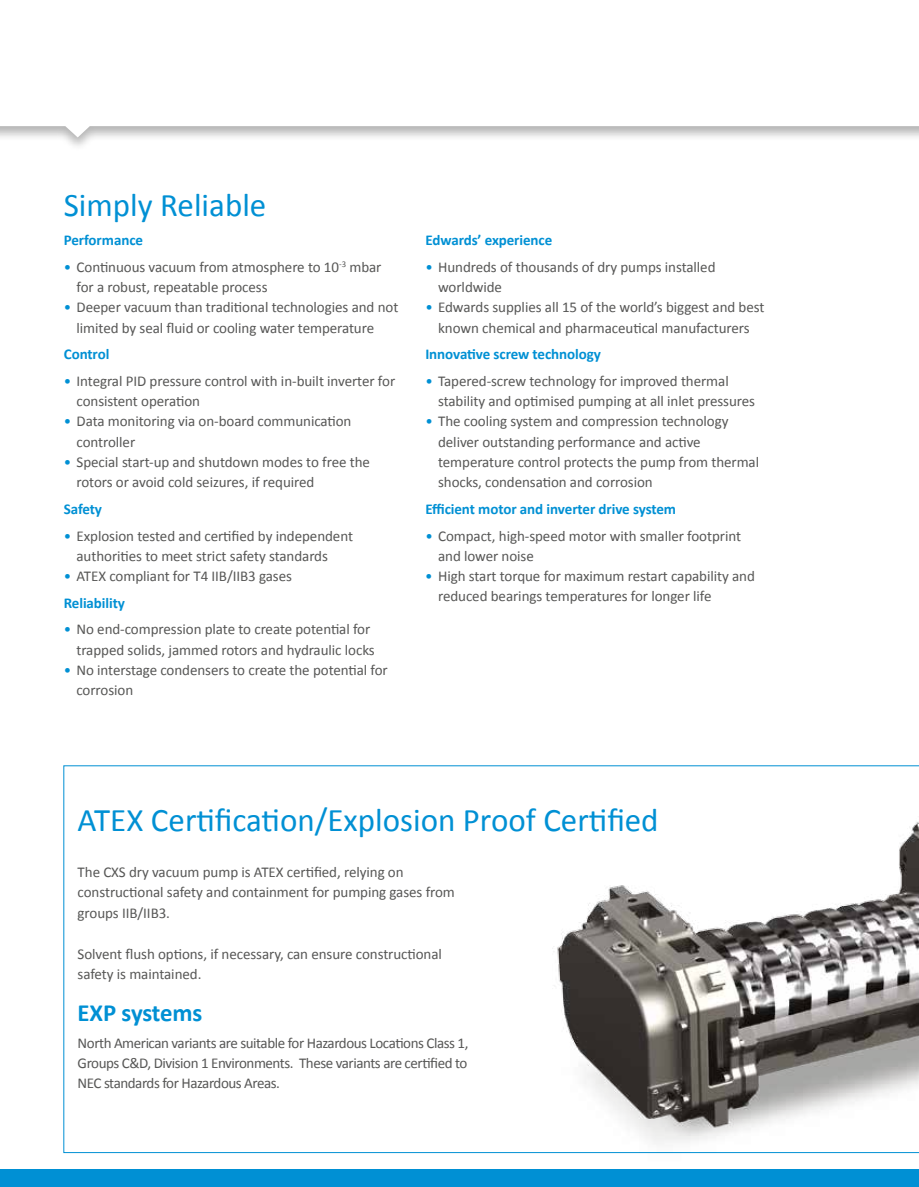
<style>
.page{position:relative;width:919px;height:1187px;background:#fff}
.page>*{position:absolute;margin:0;border:0;box-sizing:border-box;transform-origin:0 0}
.t1{font:33px "Calibri";color:#0090d4}
.t2{font:700 24.75px "Calibri";letter-spacing:-.01em;color:#0090d4}
.t3{font:15px/20.2px "Calibri";letter-spacing:-.005em;color:#575756}
.t4{font:700 15px "Calibri";letter-spacing:-.005em;color:#0090d4}
.s1{color:#0090d4}
.s2{font-weight:700;color:#0090d4}
</style>
<div class="page">
<svg style="left:0;top:126px;width:918px;height:11px;background:#d2d2d2"></svg>
<div style="left:0;top:1169px;width:918px;height:17px;background:#0090d4"></div>
<svg style="left:63px;top:765px;width:855px;height:388px"></svg>
<img style="left:485px;top:774px;width:433px;height:380px">
<h1 class="t1" style="left:64px;top:185px;width:204px">Simply Reliable</h1>
<p class="t4" style="left:64px;top:231px;width:81px">Performance</p>
<p class="t3" style="left:77px;top:256px;width:306px;text-indent:-13px"><span class="s1">•</span> Continuous vacuum from atmosphere to 10<sup>-3</sup> mbar for a robust, repeatable process</p>
<p class="t3" style="left:77px;top:296px;width:323px;text-indent:-13px"><span class="s1">•</span> Deeper vacuum than traditional technologies and not limited by seal fluid or cooling water temperature</p>
<p class="t4" style="left:64px;top:345px;width:47px">Control</p>
<p class="t3" style="left:77px;top:370px;width:320px;text-indent:-13px"><span class="s1">•</span> Integral PID pressure control with in-built inverter for consistent operation</p>
<p class="t3" style="left:77px;top:410px;width:276px;text-indent:-13px"><span class="s1">•</span> Data monitoring via on-board communication controller</p>
<p class="t3" style="left:77px;top:451px;width:295px;text-indent:-13px"><span class="s1">•</span> Special start-up and shutdown modes to free the rotors or avoid cold seizures, if required</p>
<p class="t4" style="left:64px;top:499px;width:40px">Safety</p>
<p class="t3" style="left:77px;top:524px;width:278px;text-indent:-13px"><span class="s1">•</span> Explosion tested and certified by independent authorities to meet strict safety standards</p>
<p class="t3" style="left:64px;top:562px;width:230px;line-height:26.5px"><span class="s1">•</span> ATEX compliant for T4 IIB/IIB3 gases<br><span class="s2">Reliability</span></p>
<p class="t3" style="left:64px;top:618px;width:312px;text-align:right"><span class="s1">•</span> No end-compression plate to create potential for trapped solids, jammed rotors and hydraulic locks</p>
<p class="t3" style="left:76px;top:659px;width:313px;text-indent:-13px"><span class="s1">•</span> No interstage condensers to create the potential for corrosion</p>
<p class="t4" style="left:425px;top:231px;width:128px">Edwards’ experience</p>
<p class="t3" style="left:438px;top:256px;width:279px;text-indent:-13px"><span class="s1">•</span> Hundreds of thousands of dry pumps installed worldwide</p>
<p class="t3" style="left:425px;top:296px;width:340px;text-align:center"><span class="s1">•</span> Edwards supplies all 15 of the world’s biggest and best known chemical and pharmaceutical manufacturers</p>
<p class="t4" style="left:425px;top:345px;width:177px">Innovative screw technology</p>
<p class="t3" style="left:438px;top:370px;width:318px;text-indent:-13px"><span class="s1">•</span> Tapered-screw technology for improved thermal stability and optimised pumping at all inlet pressures</p>
<p class="t3" style="left:438px;top:410px;width:322px;text-indent:-13px"><span class="s1">•</span> The cooling system and compression technology deliver outstanding performance and active temperature control protects the pump from thermal shocks, condensation and corrosion</p>
<p class="t4" style="left:425px;top:499px;width:252px">Efficient motor and inverter drive system</p>
<p class="t3" style="left:438px;top:524px;width:304px;text-indent:-13px"><span class="s1">•</span> Compact, high-speed motor with smaller footprint and lower noise</p>
<p class="t3" style="left:438px;top:565px;width:318px;text-indent:-13px"><span class="s1">•</span> High start torque for maximum restart capability and reduced bearings temperatures for longer life</p>
<h1 class="t1" style="left:78px;top:799px;width:582px">ATEX Certification/Explosion Proof Certified</h1>
<p class="t3" style="left:78px;top:861px;width:379px">The CXS dry vacuum pump is ATEX certified, relying on constructional safety and containment for pumping gases from groups IIB/IIB3.</p>
<p class="t3" style="left:78px;top:943px;width:366px">Solvent flush options, if necessary, can ensure constructional safety is maintained.</p>
<h2 class="t2" style="left:78px;top:997px;width:126px">EXP systems</h2>
<p class="t3" style="left:78px;top:1031px;width:392px;text-align:justify">North American variants are suitable for Hazardous Locations Class 1, Groups C&amp;D, Division 1 Environments. These variants are certified to NEC standards for Hazardous Areas.</p>
</div>
